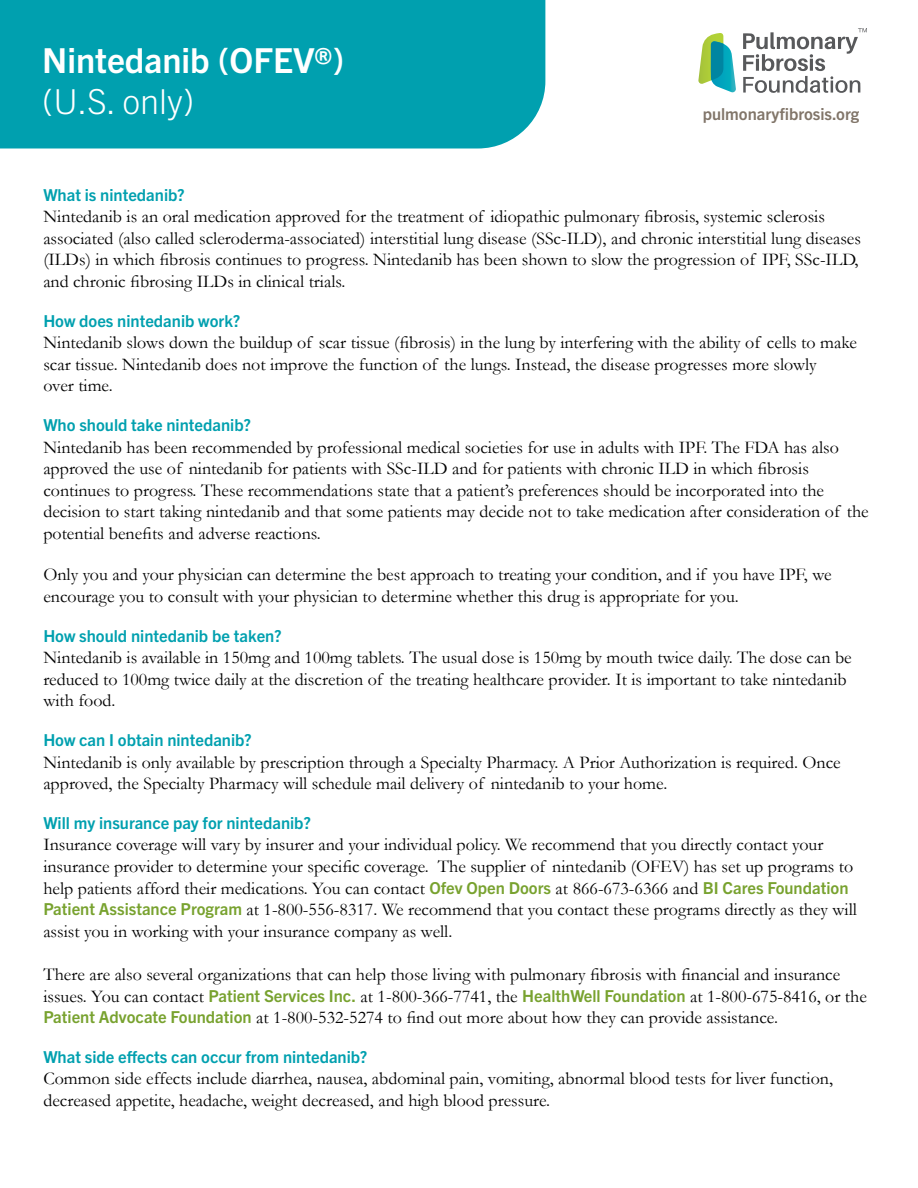
<style>
.page{position:relative;width:918px;height:1188px;background:#fff}
.page>*{position:absolute;margin:0;border:0;box-sizing:border-box;transform-origin:0 0}
.t1{font:700 34.5px "Trade Gothic Next LT Pro";color:#fff}
.t2{font:300 34.5px "Trade Gothic Next LT Pro";color:#fff}
.t3{font:18px/21.6px "Garamond";color:#000}
.t4{font:700 16.5px "Trade Gothic Next LT Pro";color:#00a0af}
.t5{font:700 16.5px "Trade Gothic Next LT Pro";color:#817569}
.s1{font-family:"Trade Gothic Next LT Pro";font-weight:700;font-size:16.5px;color:#78a22f}
</style>
<div class="page">
<div style="left:0;top:0;width:545px;height:148px;background:#00a0af"></div>
<svg style="left:698px;top:33px;width:38px;height:60px"></svg>
<svg style="left:743px;top:28px;width:124px;height:65px"></svg>
<h1 class="t1" style="left:42px;top:36px;width:304px">Nintedanib (OFEV®)</h1>
<h1 class="t2" style="left:42px;top:78px;width:153px">(U.S. only)</h1>
<p class="t5" style="left:703px;top:102px;width:158px">pulmonaryfibrosis.org</p>
<p class="t4" style="left:43px;top:183px;width:143px">What is nintedanib?</p>
<p class="t3" style="left:43px;top:205px;width:819px">Nintedanib is an oral medication approved for the treatment of idiopathic pulmonary fibrosis, systemic sclerosis associated (also called scleroderma-associated) interstitial lung disease (SSc-ILD), and chronic interstitial lung diseases (ILDs) in which fibrosis continues to progress. Nintedanib has been shown to slow the progression of IPF, SSc-ILD, and chronic fibrosing ILDs in clinical trials.</p>
<p class="t4" style="left:43px;top:309px;width:198px">How does nintedanib work?</p>
<p class="t3" style="left:43px;top:331px;width:815px">Nintedanib slows down the buildup of scar tissue (fibrosis) in the lung by interfering with the ability of cells to make scar tissue. Nintedanib does not improve the function of the lungs. Instead, the disease progresses more slowly<br>over time.</p>
<p class="t4" style="left:43px;top:414px;width:209px">Who should take nintedanib?</p>
<p class="t3" style="left:43px;top:436px;width:827px">Nintedanib has been recommended by professional medical societies for use in adults with IPF. The FDA has also approved the use of nintedanib for patients with SSc-ILD and for patients with chronic ILD in which fibrosis continues to progress. These recommendations state that a patient’s preferences should be incorporated into the decision to start taking nintedanib and that some patients may decide not to take medication after consideration of the potential benefits and adverse reactions.</p>
<p class="t3" style="left:43px;top:564px;width:790px">Only you and your physician can determine the best approach to treating your condition, and if you have IPF, we encourage you to consult with your physician to determine whether this drug is appropriate for you.</p>
<p class="t4" style="left:43px;top:624px;width:240px">How should nintedanib be taken?</p>
<p class="t3" style="left:43px;top:646px;width:810px">Nintedanib is available in 150mg and 100mg tablets. The usual dose is 150mg by mouth twice daily. The dose can be reduced to 100mg twice daily at the discretion of the treating healthcare provider. It is important to take nintedanib with food.</p>
<p class="t4" style="left:43px;top:729px;width:210px">How can I obtain nintedanib?</p>
<p class="t3" style="left:43px;top:751px;width:799px">Nintedanib is only available by prescription through a Specialty Pharmacy. A Prior Authorization is required. Once approved, the Specialty Pharmacy will schedule mail delivery of nintedanib to your home.</p>
<p class="t4" style="left:43px;top:811px;width:269px">Will my insurance pay for nintedanib?</p>
<p class="t3" style="left:43px;top:834px;width:815px">Insurance coverage will vary by insurer and your individual policy. We recommend that you directly contact your insurance provider to determine your specific coverage. The supplier of nintedanib (OFEV) has set up programs to help patients afford their medications. You can contact <span class="s1">Ofev Open Doors</span> at 866-673-6366 and <span class="s1">BI Cares Foundation Patient Assistance Program</span> at 1-800-556-8317. We recommend that you contact these programs directly as they will assist you in working with your insurance company as well.</p>
<p class="t3" style="left:43px;top:963px;width:825px">There are also several organizations that can help those living with pulmonary fibrosis with financial and insurance issues. You can contact <span class="s1">Patient Services Inc.</span> at 1-800-366-7741, the <span class="s1">HealthWell Foundation</span> at 1-800-675-8416, or the<br><span class="s1">Patient Advocate Foundation</span> at 1-800-532-5274 to find out more about how they can provide assistance.</p>
<p class="t4" style="left:43px;top:1045px;width:326px">What side effects can occur from nintedanib?</p>
<p class="t3" style="left:43px;top:1068px;width:791px">Common side effects include diarrhea, nausea, abdominal pain, vomiting, abnormal blood tests for liver function, decreased appetite, headache, weight decreased, and high blood pressure.</p>
</div>
